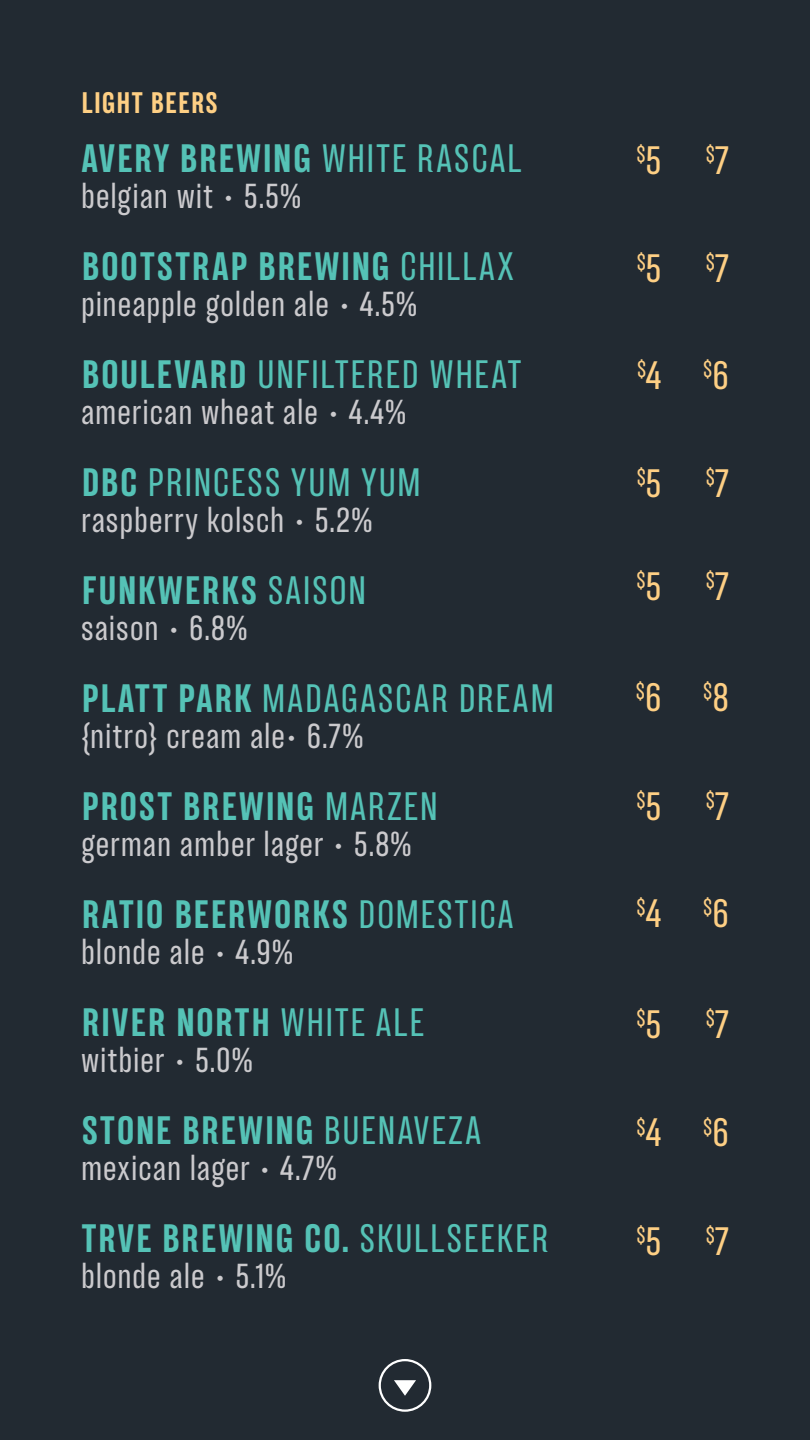
<style>
.page{position:relative;width:810px;height:1440px;background:#222a32}
.page>*{position:absolute;margin:0;border:0;box-sizing:border-box;transform-origin:0 0}
.t1{font:700 36px "TT Backwards Sans";letter-spacing:.045em;color:#55c2b6}
.t2{font:36px "TT Backwards Sans";letter-spacing:.045em;color:#55c2b6}
.t3{font:31.5px "TT Backwards Sans";letter-spacing:.02em;color:#cbcacd}
.t4{font:700 27px "TT Backwards Sans";letter-spacing:.05em;color:#fecf84}
.t5{font:20.93px "TT Backwards Sans";color:#fecf84}
.s1{font-weight:400}
.s2{font-weight:700}
.s3{font-size:36px}
</style>
<div class="page">
<div style="left:379px;top:1359px;width:52px;height:53px;border:2px solid #fff;border-radius:50%"></div>
<svg style="left:394px;top:1380px;width:22px;height:16px"></svg>
<p class="t4" style="left:82px;top:86px;width:138px">LIGHT BEERS</p>
<p class="t1" style="left:82px;top:135px;width:441px">AVERY BREWING <span class="s1">WHITE RASCAL</span></p>
<p class="t3" style="left:81px;top:176px;width:222px">belgian wit • 5.5%</p>
<p class="t1" style="left:82px;top:243px;width:433px">BOOTSTRAP BREWING <span class="s1">CHILLAX</span></p>
<p class="t3" style="left:81px;top:284px;width:338px">pineapple golden ale • 4.5%</p>
<p class="t2" style="left:82px;top:351px;width:441px"><span class="s2">BOULEVARD</span> UNFILTERED WHEAT</p>
<p class="t3" style="left:81px;top:392px;width:327px">american wheat ale • 4.4%</p>
<p class="t2" style="left:82px;top:459px;width:341px"><span class="s2">DBC</span> PRINCESS YUM YUM</p>
<p class="t3" style="left:81px;top:500px;width:293px">raspberry kolsch • 5.2%</p>
<p class="t1" style="left:82px;top:567px;width:286px">FUNKWERKS <span class="s1">SAISON</span></p>
<p class="t3" style="left:81px;top:608px;width:168px">saison • 6.8%</p>
<p class="t2" style="left:82px;top:675px;width:474px"><span class="s2">PLATT PARK</span> MADAGASCAR DREAM</p>
<p class="t3" style="left:81px;top:716px;width:284px">{nitro} cream ale• 6.7%</p>
<p class="t1" style="left:82px;top:783px;width:358px">PROST BREWING <span class="s1">MARZEN</span></p>
<p class="t3" style="left:81px;top:824px;width:332px">german amber lager • 5.8%</p>
<p class="t1" style="left:82px;top:891px;width:433px">RATIO BEERWORKS <span class="s1">DOMESTICA</span></p>
<p class="t3" style="left:81px;top:932px;width:214px">blonde ale • 4.9%</p>
<p class="t1" style="left:82px;top:999px;width:344px">RIVER NORTH <span class="s1">WHITE ALE</span></p>
<p class="t3" style="left:81px;top:1040px;width:174px">witbier • 5.0%</p>
<p class="t1" style="left:82px;top:1107px;width:401px">STONE BREWING <span class="s1">BUENAVEZA</span></p>
<p class="t3" style="left:81px;top:1148px;width:258px">mexican lager • 4.7%</p>
<p class="t1" style="left:82px;top:1215px;width:468px">TRVE BREWING CO. <span class="s1">SKULLSEEKER</span></p>
<p class="t3" style="left:81px;top:1256px;width:207px">blonde ale • 5.1%</p>
<p class="t5" style="left:636px;top:141px;width:27px">$<span class="s3">5</span></p>
<p class="t5" style="left:706px;top:141px;width:25px">$<span class="s3">7</span></p>
<p class="t5" style="left:637px;top:249px;width:26px">$<span class="s3">5</span></p>
<p class="t5" style="left:706px;top:249px;width:25px">$<span class="s3">7</span></p>
<p class="t5" style="left:637px;top:356px;width:26px">$<span class="s3">4</span></p>
<p class="t5" style="left:703px;top:356px;width:27px">$<span class="s3">6</span></p>
<p class="t5" style="left:637px;top:463px;width:26px">$<span class="s3">5</span></p>
<p class="t5" style="left:706px;top:463px;width:25px">$<span class="s3">7</span></p>
<p class="t5" style="left:636px;top:566px;width:27px">$<span class="s3">5</span></p>
<p class="t5" style="left:706px;top:566px;width:25px">$<span class="s3">7</span></p>
<p class="t5" style="left:636px;top:678px;width:27px">$<span class="s3">6</span></p>
<p class="t5" style="left:703px;top:678px;width:27px">$<span class="s3">8</span></p>
<p class="t5" style="left:636px;top:787px;width:27px">$<span class="s3">5</span></p>
<p class="t5" style="left:706px;top:787px;width:25px">$<span class="s3">7</span></p>
<p class="t5" style="left:637px;top:893px;width:26px">$<span class="s3">4</span></p>
<p class="t5" style="left:703px;top:893px;width:27px">$<span class="s3">6</span></p>
<p class="t5" style="left:636px;top:1004px;width:27px">$<span class="s3">5</span></p>
<p class="t5" style="left:706px;top:1004px;width:25px">$<span class="s3">7</span></p>
<p class="t5" style="left:637px;top:1113px;width:26px">$<span class="s3">4</span></p>
<p class="t5" style="left:703px;top:1113px;width:27px">$<span class="s3">6</span></p>
<p class="t5" style="left:636px;top:1222px;width:27px">$<span class="s3">5</span></p>
<p class="t5" style="left:706px;top:1222px;width:25px">$<span class="s3">7</span></p>
</div>
